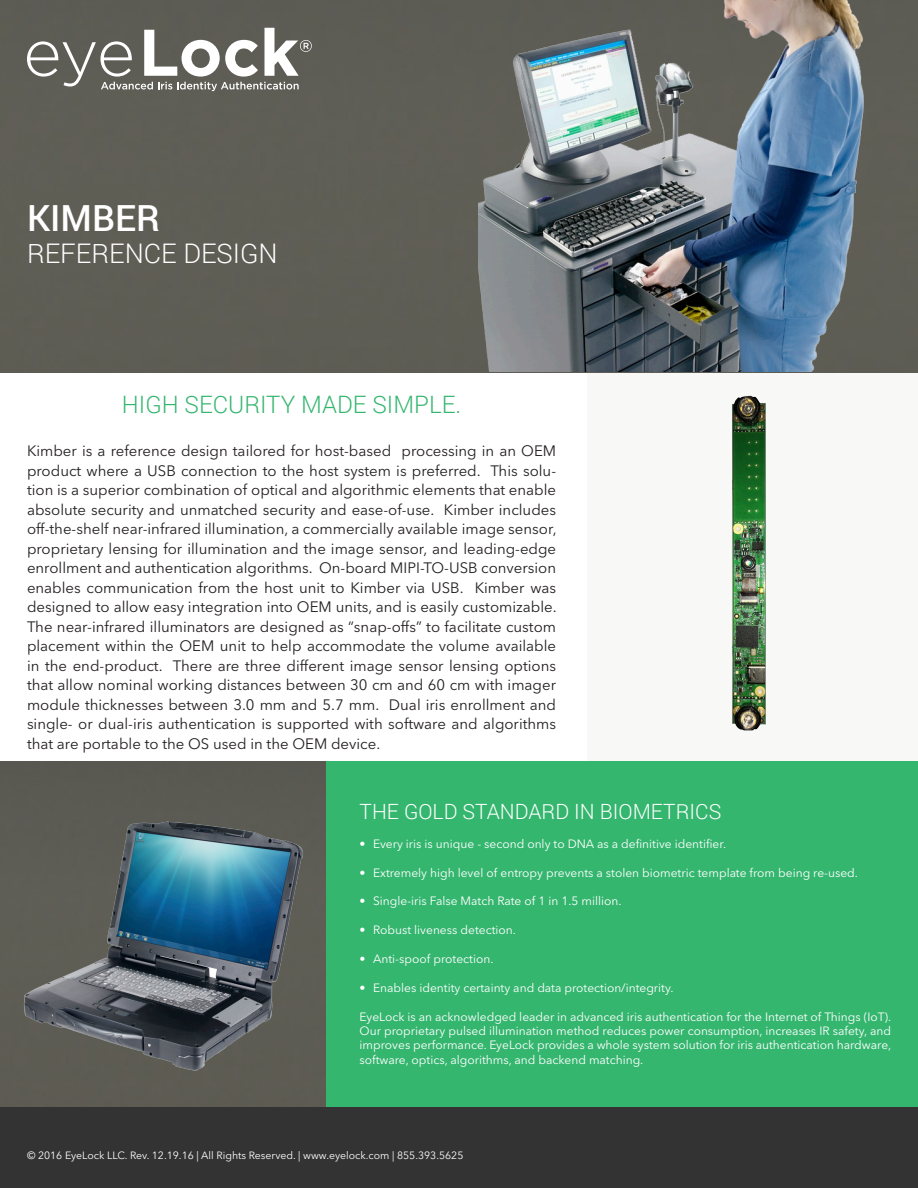
<style>
.page{position:relative;width:918px;height:1188px;background:#fff}
.page>*{position:absolute;margin:0;border:0;box-sizing:border-box;transform-origin:0 0}
.t1{font:500 36px "Roboto";color:#fff}
.t2{font:300 27px "Roboto";color:#fff}
.t3{font:300 24px "Roboto";color:#35b66f}
.t4{font:300 21px "Roboto";color:#fff}
.t5{font:15px/19.5px "Avenir Next LT Pro";color:#231f20;text-align:justify}
.t6{font:12px/14.4px "Avenir Next LT Pro";color:#fff;text-align:justify}
.t7{font:10.5px "Avenir Next LT Pro";color:#fff}
</style>
<div class="page">
<div style="left:0;top:0;width:918px;height:373px;background:#5e5e55"></div>
<div style="left:0;top:761px;width:326px;height:347px;background:#5c5b53"></div>
<img style="left:479px;top:0;width:385px;height:372px">
<img style="left:23px;top:820px;width:283px;height:253px">
<div style="left:0;top:373px;width:918px;height:388px;background:#f8f8f7"></div>
<div style="left:0;top:373px;width:586px;height:388px;background:#fff"></div>
<div style="left:326px;top:761px;width:592px;height:347px;background:#35b66f"></div>
<div style="left:0;top:1108px;width:918px;height:80px;background:#323332"></div>
<svg style="left:27px;top:28px;width:285px;height:63px"></svg>
<img style="left:732px;top:395px;width:34px;height:336px">
<p class="t1" style="left:27px;top:192px;width:134px">KIMBER</p>
<p class="t2" style="left:27px;top:235px;width:252px">REFERENCE DESIGN</p>
<p class="t3" style="left:122px;top:388px;width:341px">HIGH SECURITY MADE SIMPLE.</p>
<p class="t5" style="left:27px;top:441px;width:531px">Kimber is a reference design tailored for host-based processing in an OEM product where a USB connection to the host system is preferred. This solu&shy;tion is a superior combination of optical and algorithmic elements that enable absolute security and unmatched security and ease-of-use. Kimber includes off-the-shelf near-infrared illumination, a commercially available image sensor, proprietary lensing for illumination and the image sensor, and leading-edge enrollment and authentication algorithms. On-board MIPI-TO-USB conversion enables communication from the host unit to Kimber via USB. Kimber was designed to allow easy integration into OEM units, and is easily customizable.<br>The near-infrared illuminators are designed as “snap-offs” to facilitate custom placement within the OEM unit to help accommodate the volume available in the end-product. There are three different image sensor lensing options that allow nominal working distances between 30 cm and 60 cm with imager module thicknesses between 3.0 mm and 5.7 mm. Dual iris enrollment and single- or dual-iris authentication is supported with software and algorithms that are portable to the OS used in the OEM device.</p>
<p class="t4" style="left:360px;top:797px;width:363px">THE GOLD STANDARD IN BIOMETRICS</p>
<p class="t6" style="left:360px;top:836px;width:368px">• Every iris is unique - second only to DNA as a definitive identifier.</p>
<p class="t6" style="left:360px;top:865px;width:500px">• Extremely high level of entropy prevents a stolen biometric template from being re-used.</p>
<p class="t6" style="left:360px;top:894px;width:263px">• Single-iris False Match Rate of 1 in 1.5 million.</p>
<p class="t6" style="left:360px;top:923px;width:158px">• Robust liveness detection.</p>
<p class="t6" style="left:360px;top:952px;width:135px">• Anti-spoof protection.</p>
<p class="t6" style="left:360px;top:980px;width:316px">• Enables identity certainty and data protection/integrity.</p>
<p class="t6" style="left:360px;top:1009px;width:533px">EyeLock is an acknowledged leader in advanced iris authentication for the Internet of Things (IoT).<br>Our proprietary pulsed illumination method reduces power consumption, increases IR safety, and improves performance. EyeLock provides a whole system solution for iris authentication hardware, software, optics, algorithms, and backend matching.</p>
<p class="t7" style="left:27px;top:1149px;width:438px">© 2016 EyeLock LLC. Rev. 12.19.16 | All Rights Reserved. | www.eyelock.com | 855.393.5625</p>
</div>
